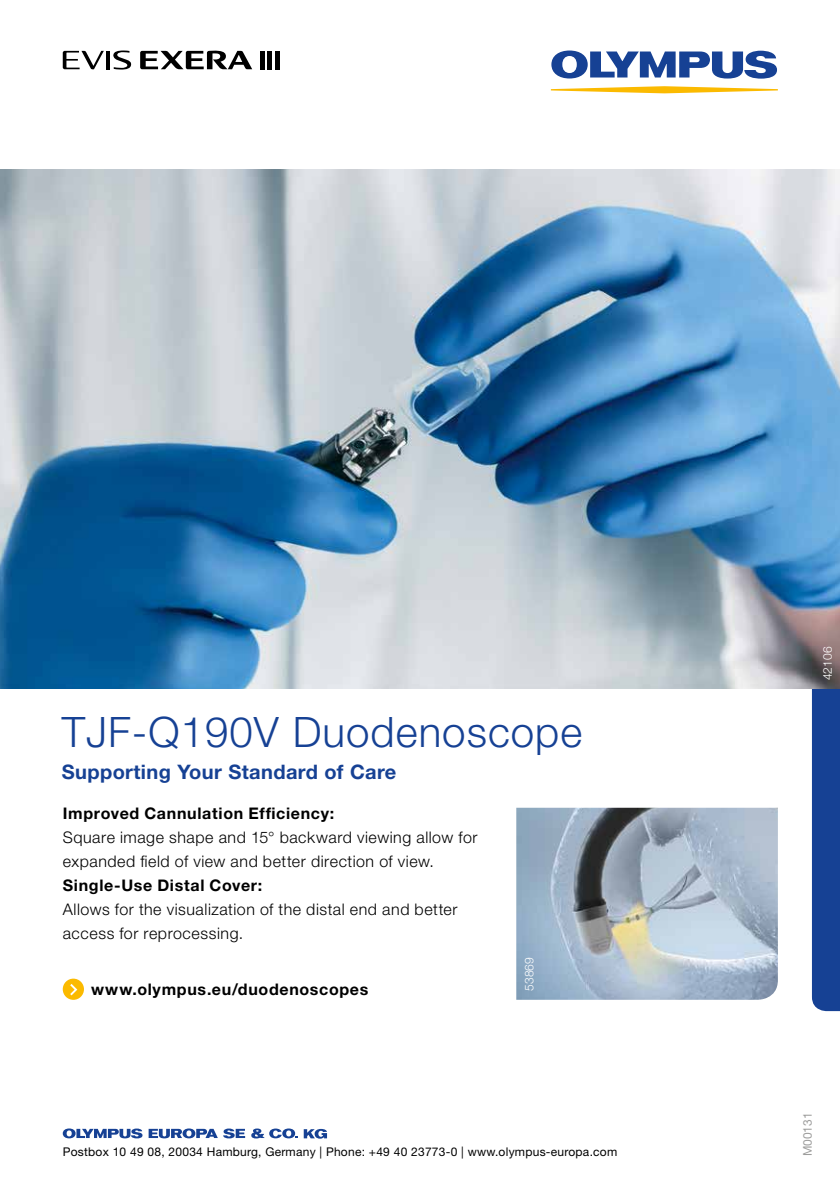
<style>
.page{position:relative;width:840px;height:1191px;background:#fff}
.page>*{position:absolute;margin:0;border:0;box-sizing:border-box;transform-origin:0 0}
.t1{font:300 42px "Helvetica Neue LT Pro";letter-spacing:.025em;color:#164194}
.t2{font:700 20px "Helvetica Neue LT Pro";letter-spacing:.02em;color:#164194}
.t3{font:300 16px/24px "Helvetica Neue LT Pro";letter-spacing:.035em;color:#000}
.t4{font:700 16px "Helvetica Neue LT Pro";letter-spacing:.045em;color:#000}
.t5{font:12px "Helvetica Neue LT Pro";letter-spacing:.02em;color:#000}
.t6{font:300 12px "Helvetica Neue LT Pro";letter-spacing:.02em;color:#fff}
.t7{font:12px "Helvetica Neue LT Pro";color:#9d9d9c}
</style>
<div class="page">
<div style="left:63px;top:978px;width:21px;height:21px;background:#fbba00;border-radius:50%"></div>
<svg style="left:70px;top:984px;width:7px;height:11px"></svg>
<svg style="left:63px;top:1128px;width:79px;height:10px"></svg>
<svg style="left:148px;top:1128px;width:97px;height:10px"></svg>
<svg style="left:303px;top:1128px;width:24px;height:10px"></svg>
<svg style="left:251px;top:1128px;width:46px;height:10px"></svg>
<hr style="left:106px;top:51px;width:4px;height:18px;background:#000">
<svg style="left:113px;top:51px;width:18px;height:19px"></svg>
<svg style="left:63px;top:51px;width:41px;height:18px"></svg>
<svg style="left:140px;top:50px;width:112px;height:19px"></svg>
<div style="left:259px;top:51px;width:5px;height:18px;background:#000"></div>
<div style="left:267px;top:51px;width:5px;height:18px;background:#000"></div>
<hr style="left:275px;top:51px;width:4px;height:18px;background:#000">
<img style="left:516px;top:807px;width:261px;height:192px">
<svg style="left:811px;top:689px;width:28px;height:322px;background:#264e9b"></svg>
<img style="left:0;top:170px;width:839px;height:519px">
<svg style="left:551px;top:51px;width:225px;height:28px"></svg>
<svg style="left:550px;top:86px;width:227px;height:7px"></svg>
<h1 class="t1" style="left:62px;top:706px;width:522px">TJF-Q190V Duodenoscope</h1>
<p class="t2" style="left:62px;top:760px;width:336px">Supporting Your Standard of Care</p>
<p class="t4" style="left:63px;top:803px;width:273px">Improved Cannulation Efficiency:</p>
<p class="t3" style="left:63px;top:825px;width:416px">Square image shape and 15° backward viewing allow for expanded field of view and better direction of view.</p>
<p class="t4" style="left:63px;top:875px;width:201px">Single-Use Distal Cover:</p>
<p class="t3" style="left:63px;top:897px;width:396px">Allows for the visualization of the distal end and better access for reprocessing.</p>
<p class="t4" style="left:91px;top:979px;width:278px">www.olympus.eu/duodenoscopes</p>
<p class="t6" style="left:521px;top:991px;width:36px;rotate:-90deg">53869</p>
<p class="t5" style="left:63px;top:1144px;width:555px">Postbox 10 49 08, 20034 Hamburg, Germany | Phone: +49 40 23773-0 | www.olympus-europa.com</p>
<p class="t6" style="left:819px;top:680px;width:36px;rotate:-90deg">42106</p>
<p class="t7" style="left:799px;top:1156px;width:45px;rotate:-90deg">M00131</p>
</div>
